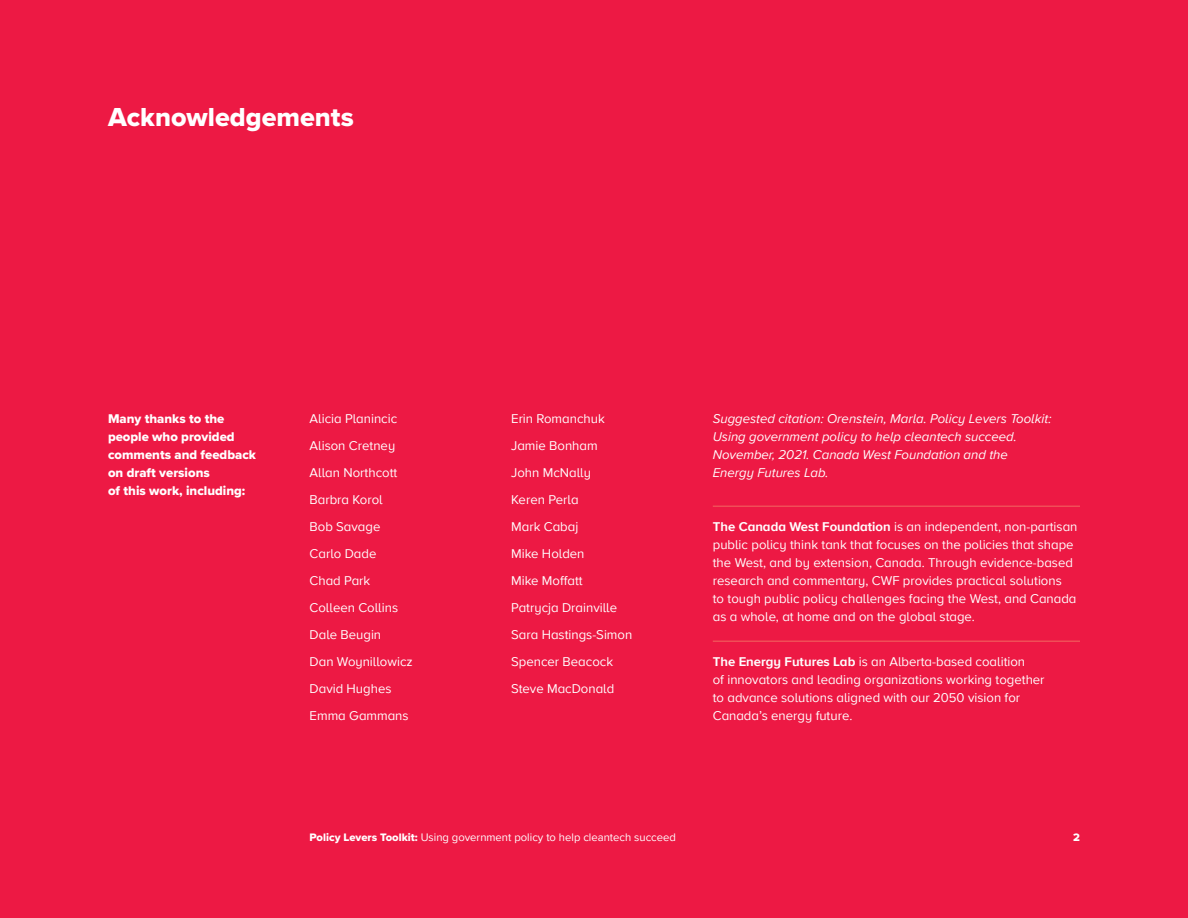
<style>
.page{position:relative;width:1188px;height:918px;background:#ed1944}
.page>*{position:absolute;margin:0;border:0;box-sizing:border-box;transform-origin:0 0}
.t1{font:27px "Proxima Nova Extrabld";color:#fff}
.t2{font:13.2px/27px "Proxima Nova A";color:#fff}
.t3{font:italic 13.2px/18px "Proxima Nova A";color:#fff}
.t4{font:13.2px/18px "Proxima Nova Extrabld";color:#fff}
.t5{font:11.25px "Proxima Nova";color:#fff}
.t6{font:11.25px "Proxima Nova Extrabld";color:#fff}
.s1{font-weight:700}
.s2{font-family:"Proxima Nova Extrabld"}
</style>
<div class="page">
<hr style="left:713px;top:506px;width:367px;height:1px;background:#f04e57">
<hr style="left:713px;top:640px;width:367px;height:2px;background:#f04e57">
<h1 class="t1" style="left:108px;top:97px;width:247px">Acknowledgements</h1>
<p class="t4" style="left:108px;top:409px;width:150px">Many thanks to the people who provided comments and feedback on draft versions<br>of this work, including:</p>
<p class="t2" style="left:310px;top:404px;width:105px">Alicia Planincic<br>Alison Cretney<br>Allan Northcott<br>Barbra Korol<br>Bob Savage<br>Carlo Dade<br>Chad Park<br>Colleen Collins<br>Dale Beugin<br>Dan Woynillowicz<br>David Hughes<br>Emma Gammans</p>
<p class="t2" style="left:511px;top:404px;width:123px">Erin Romanchuk<br>Jamie Bonham<br>John McNally<br>Keren Perla<br>Mark Cabaj<br>Mike Holden<br>Mike Moffatt<br>Patrycja Drainville<br>Sara Hastings-Simon<br>Spencer Beacock<br>Steve MacDonald</p>
<p class="t3" style="left:713px;top:409px;width:340px">Suggested citation: Orenstein, Marla. Policy Levers Toolkit:<br>Using government policy to help cleantech succeed.<br>November, 2021. Canada West Foundation and the Energy Futures Lab.</p>
<p class="t2" style="left:713px;top:517px;width:366px;line-height:18px"><span class="s1">The Canada West Foundation</span> is an independent, non-partisan public policy think tank that focuses on the policies that shape the West, and by extension, Canada. Through evidence-based research and commentary, CWF provides practical solutions<br>to tough public policy challenges facing the West, and Canada as a whole, at home and on the global stage.</p>
<p class="t2" style="left:713px;top:652px;width:333px;line-height:18px"><span class="s1">The Energy Futures Lab</span> is an Alberta-based coalition<br>of innovators and leading organizations working together to advance solutions aligned with our 2050 vision for Canada’s energy future.</p>
<p class="t5" style="left:310px;top:829px;width:368px"><span class="s2">Policy Levers Toolkit:</span> Using government policy to help cleantech succeed</p>
<p class="t6" style="left:1073px;top:829px;width:8px">2</p>
</div>
